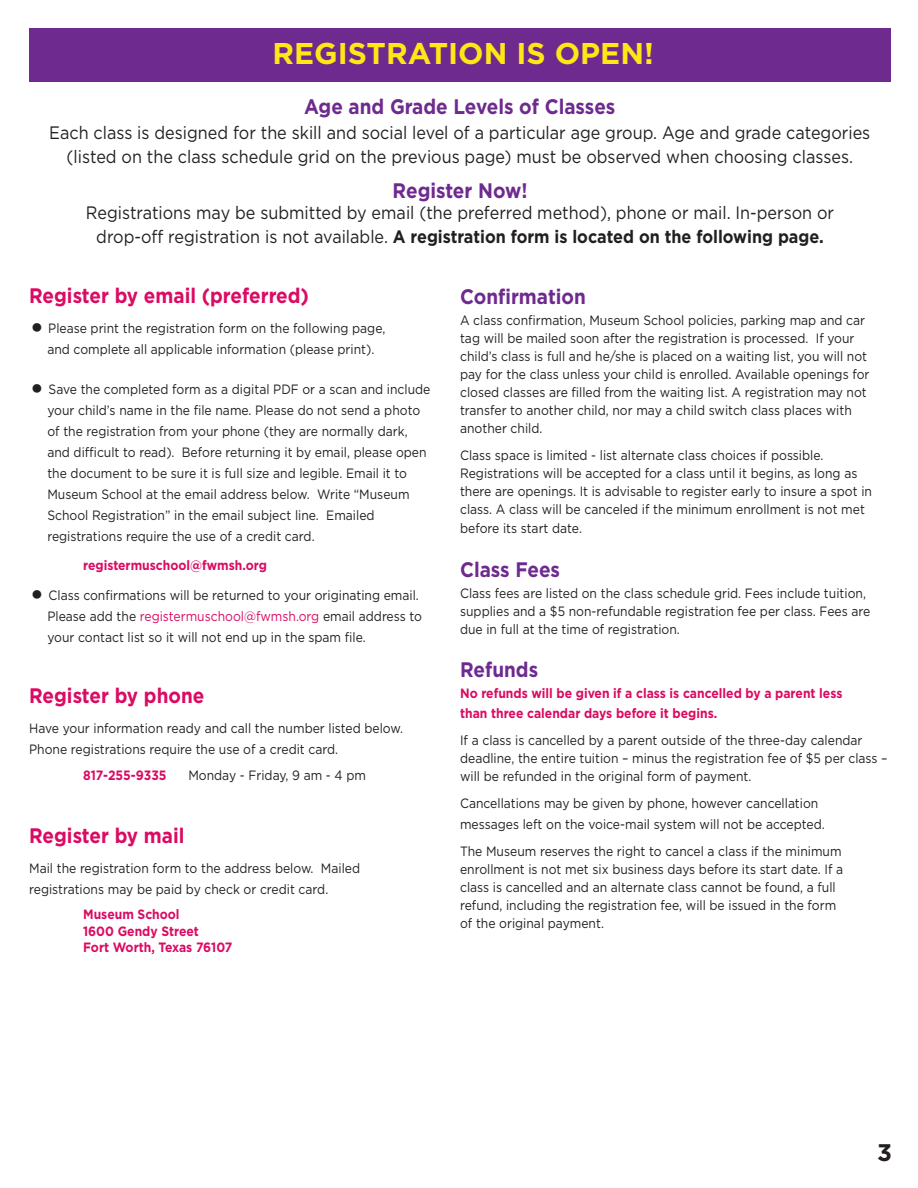
<style>
.page{position:relative;width:918px;height:1188px;background:#fff}
.page>*{position:absolute;margin:0;border:0;box-sizing:border-box;transform-origin:0 0}
.t1{font:700 30px "Gotham";color:#ffe616}
.t2{font:700 24px "Gotham";color:#231f20}
.t3{font:700 21px "Gotham";color:#6e2a8e;scale:.9 1}
.t4{font:700 21px "Gotham";color:#db0a62;scale:.9 1}
.t5{font:18px "Gotham";color:#231f20;scale:.9 1}
.t6{font:700 18px "Gotham";color:#231f20;scale:.9 1}
.t7{font:13.5px/18px "Gotham";color:#231f20;scale:.9 1}
.t8{font:700 13.5px "Gotham";color:#db0a62;scale:.9 1}
.s1{font-weight:400}
.s2{font-size:33px}
.s3{color:#db0a62}
</style>
<div class="page">
<div style="left:29px;top:28px;width:862px;height:54px;background:#6e2a8e"></div>
<p class="t1" style="left:272px;top:33px;width:383px">REGISTRATION IS OPEN!</p>
<p class="t3" style="left:304px;top:93px;width:347px">Age and Grade Levels of Classes</p>
<p class="t5" style="left:49px;top:122px;width:914px">Each class is designed for the skill and social level of a particular age group. Age and grade categories</p>
<p class="t5" style="left:67px;top:146px;width:875px">(listed on the class schedule grid on the previous page) must be observed when choosing classes.</p>
<p class="t3" style="left:393px;top:177px;width:151px">Register Now!</p>
<p class="t5" style="left:86px;top:201px;width:833px">Registrations may be submitted by email (the preferred method), phone or mail. In-person or</p>
<p class="t6" style="left:96px;top:225px;width:810px"><span class="s1">drop-off registration is not available.</span> A registration form is located on the following page.</p>
<p class="t4" style="left:29px;top:282px;width:313px">Register by email (preferred)</p>
<p class="t7" style="left:29px;top:319px;width:397px"><span class="s2">•</span> Please print the registration form on the following page,</p>
<p class="t7" style="left:47px;top:340px;width:365px">and complete all applicable information (please print).</p>
<p class="t7" style="left:29px;top:379px;width:447px;line-height:21px;text-align:center"><span class="s2">•</span> Save the completed form as a digital PDF or a scan and include your child’s name in the file name. Please do not send a photo<br>of the registration from your phone (they are normally dark,</p>
<p class="t7" style="left:47px;top:443px;width:423px">and difficult to read). Before returning it by email, please open</p>
<p class="t7" style="left:47px;top:464px;width:401px">the document to be sure it is full size and legible. Email it to</p>
<p class="t7" style="left:47px;top:485px;width:404px">Museum School at the email address below. Write “Museum</p>
<p class="t7" style="left:47px;top:506px;width:365px">School Registration” in the email subject line. Emailed</p>
<p class="t7" style="left:47px;top:527px;width:298px">registrations require the use of a credit card.</p>
<p class="t8" style="left:83px;top:556px;width:206px">registermuschool@fwmsh.org</p>
<p class="t7" style="left:29px;top:586px;width:435px"><span class="s2">•</span> Class confirmations will be returned to your originating email.</p>
<p class="t7" style="left:47px;top:607px;width:418px">Please add the <span class="s3">registermuschool@fwmsh.org</span> email address to</p>
<p class="t7" style="left:47px;top:628px;width:355px">your contact list so it will not end up in the spam file.</p>
<p class="t4" style="left:29px;top:682px;width:196px">Register by phone</p>
<p class="t7" style="left:29px;top:718px;width:417px;line-height:21px">Have your information ready and call the number listed below.<br>Phone registrations require the use of a credit card.</p>
<p class="t8" style="left:83px;top:766px;width:94px">817-255-9335</p>
<p class="t7" style="left:188px;top:766px;width:199px">Monday - Friday, 9 am - 4 pm</p>
<p class="t4" style="left:29px;top:822px;width:174px">Register by mail</p>
<p class="t7" style="left:29px;top:859px;width:369px">Mail the registration form to the address below. Mailed</p>
<p class="t7" style="left:29px;top:880px;width:334px">registrations may be paid by check or credit card.</p>
<p class="t8" style="left:83px;top:906px;width:109px">Museum School</p>
<p class="t8" style="left:83px;top:922px;width:130px">1600 Gendy Street</p>
<p class="t8" style="left:83px;top:939px;width:167px">Fort Worth, Texas 76107</p>
<p class="t3" style="left:460px;top:282px;width:141px">Confirmation</p>
<p class="t7" style="left:460px;top:310px;width:452px">A class confirmation, Museum School policies, parking map and car</p>
<p class="t7" style="left:460px;top:328px;width:456px">tag will be mailed soon after the registration is processed. If your child’s class is full and he/she is placed on a waiting list, you will not pay for the class unless your child is enrolled. Available openings for closed classes are filled from the waiting list. A registration may not transfer to another child, nor may a child switch class places with</p>
<p class="t7" style="left:460px;top:418px;width:93px">another child.</p>
<p class="t7" style="left:460px;top:445px;width:405px">Class space is limited - list alternate class choices if possible.</p>
<p class="t7" style="left:460px;top:463px;width:459px">Registrations will be accepted for a class until it begins, as long as there are openings. It is advisable to register early to insure a spot in class. A class will be canceled if the minimum enrollment is not met</p>
<p class="t7" style="left:460px;top:519px;width:137px">before its start date.</p>
<p class="t3" style="left:460px;top:555px;width:113px">Class Fees</p>
<p class="t7" style="left:460px;top:583px;width:457px">Class fees are listed on the class schedule grid. Fees include tuition, supplies and a $5 non-refundable registration fee per class. Fees are due in full at the time of registration.</p>
<p class="t3" style="left:460px;top:656px;width:88px">Refunds</p>
<p class="t8" style="left:460px;top:684px;width:426px">No refunds will be given if a class is cancelled by a parent less</p>
<p class="t8" style="left:460px;top:704px;width:287px">than three calendar days before it begins.</p>
<p class="t7" style="left:460px;top:730px;width:477px">If a class is cancelled by a parent outside of the three-day calendar deadline, the entire tuition – minus the registration fee of $5 per class – will be refunded in the original form of payment.</p>
<p class="t7" style="left:460px;top:793px;width:400px">Cancellations may be given by phone, however cancellation</p>
<p class="t7" style="left:460px;top:814px;width:407px">messages left on the voice-mail system will not be accepted.</p>
<p class="t7" style="left:460px;top:841px;width:425px">The Museum reserves the right to cancel a class if the minimum</p>
<p class="t7" style="left:460px;top:859px;width:427px">enrollment is not met six business days before its start date. If a</p>
<p class="t7" style="left:460px;top:877px;width:419px">class is cancelled and an alternate class cannot be found, a full</p>
<p class="t7" style="left:460px;top:895px;width:419px">refund, including the registration fee, will be issued in the form</p>
<p class="t7" style="left:460px;top:913px;width:161px">of the original payment.</p>
<p class="t2" style="left:877px;top:1137px;width:16px">3</p>
</div>
